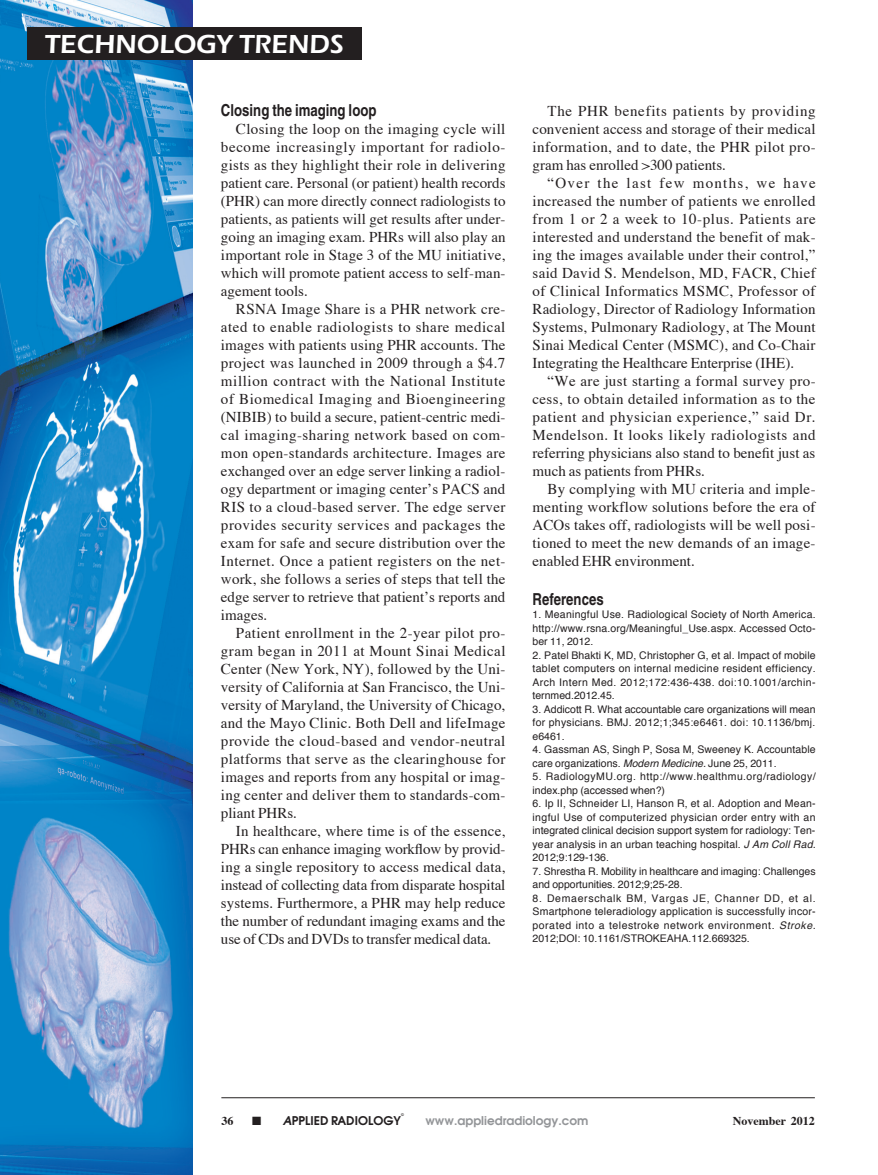
<style>
.page{position:relative;width:878px;height:1175px;background:#fff}
.page>*{position:absolute;margin:0;border:0;box-sizing:border-box;transform-origin:0 0}
.t1{font:600 27px "Itc Eras";color:#fff}
.Article_subhead{font:700 16.5px "Helvetica";color:#231f20;scale:.8 1}
.Article_body_copy{font:15px/18px "Times";color:#231f20;text-align:justify}
.t2{font:600 12px "Avant Garde";color:#939598}
.t3{font:600 12px "Avant Garde";color:#231f20}
.t4{font:700 12px "Times";color:#231f20}
.Article_References{font:10.5px/13.5px "Helvetica";letter-spacing:.01em;color:#231f20;text-align:justify}
.Article_References-2{font:10.5px/13.5px "Helvetica";letter-spacing:.04em;color:#231f20}
.t5{font:600 3.75px "Avant Garde";color:#231f20}
.s1{font-style:italic}
</style>
<div class="page">
<hr style="left:221px;top:1097px;width:593px;height:1px;background:#231f20">
<img style="left:0;top:0;width:193px;height:1174px">
<div style="left:27px;top:27px;width:334px;height:33px;background:#231f20"></div>
<h1 class="t1" style="left:45px;top:29px;width:300px">TECHNOLOGY TRENDS</h1>
<p class="Article_subhead" style="left:221px;top:100px;width:196px">Closing the imaging loop</p>
<p class="Article_body_copy" style="left:221px;top:118px;width:286px;text-indent:15px">Closing the loop on the imaging cycle will become increasingly important for radiolo&shy;gists as they highlight their role in delivering patient care. Personal (or patient) health records (PHR) can more directly connect radiologists to patients, as patients will get results after under&shy;going an imaging exam. PHRs will also play an important role in Stage 3 of the MU initiative, which will promote patient access to self-man&shy;agement tools.</p>
<p class="Article_body_copy" style="left:221px;top:298px;width:286px;text-indent:15px">RSNA Image Share is a PHR network cre&shy;ated to enable radiologists to share medical images with patients using PHR accounts. The project was launched in 2009 through a $4.7 million contract with the National Institute of Biomedical Imaging and Bioengineering (NIBIB) to build a secure, patient-centric medi&shy;cal imaging-sharing network based on com&shy;mon open-standards architecture. Images are exchanged over an edge server linking a radiol&shy;ogy department or imaging center’s PACS and RIS to a cloud-based server. The edge server provides security services and packages the exam for safe and secure distribution over the Internet. Once a patient registers on the net&shy;work, she follows a series of steps that tell the edge server to retrieve that patient’s reports and images.</p>
<p class="Article_body_copy" style="left:221px;top:622px;width:286px;text-indent:15px">Patient enrollment in the 2-year pilot pro&shy;gram began in 2011 at Mount Sinai Medical Center (New York, NY), followed by the Uni&shy;versity of California at San Francisco, the Uni&shy;versity of Maryland, the University of Chicago, and the Mayo Clinic. Both Dell and lifeImage provide the cloud-based and vendor-neutral platforms that serve as the clearinghouse for images and reports from any hospital or imag&shy;ing center and deliver them to standards-com&shy;pliant PHRs.</p>
<p class="Article_body_copy" style="left:221px;top:820px;width:286px;text-indent:15px">In healthcare, where time is of the essence, PHRs can enhance imaging workflow by provid&shy;ing a single repository to access medical data, instead of collecting data from disparate hospital systems. Furthermore, a PHR may help reduce the number of redundant imaging exams and the use of CDs and DVDs to transfer medical data.</p>
<p class="Article_body_copy" style="left:532px;top:100px;width:285px;text-indent:15px">The PHR benefits patients by providing convenient access and storage of their medical information, and to date, the PHR pilot pro&shy;gram has enrolled &gt;300 patients.</p>
<p class="Article_body_copy" style="left:532px;top:172px;width:285px;text-indent:15px">“Over the last few months, we have increased the number of patients we enrolled from 1 or 2 a week to 10-plus. Patients are interested and understand the benefit of mak&shy;ing the images available under their control,” said David S. Mendelson, MD, FACR, Chief of Clinical Informatics MSMC, Professor of Radiology, Director of Radiology Information Systems, Pulmonary Radiology, at The Mount Sinai Medical Center (MSMC), and Co-Chair Integrating the Healthcare Enterprise (IHE).</p>
<p class="Article_body_copy" style="left:532px;top:370px;width:284px;text-indent:15px">“We are just starting a formal survey pro&shy;cess, to obtain detailed information as to the patient and physician experience,” said Dr.<br>Mendelson. It looks likely radiologists and referring physicians also stand to benefit just as much as patients from PHRs.</p>
<p class="Article_body_copy" style="left:532px;top:478px;width:284px;text-indent:15px">By complying with MU criteria and imple&shy;menting workflow solutions before the era of ACOs takes off, radiologists will be well posi&shy;tioned to meet the new demands of an image&shy;enabled EHR environment.</p>
<p class="Article_subhead" style="left:532px;top:589px;width:90px">References</p>
<p class="Article_References" style="left:532px;top:608px;width:285px">1. Meaningful Use. Radiological Society of North America. http://www.rsna.org/Meaningful_Use.aspx. Accessed Octo&shy;ber 11, 2012.</p>
<p class="Article_References" style="left:532px;top:649px;width:285px">2. Patel Bhakti K, MD, Christopher G, et al. Impact of mobile tablet computers on internal medicine resident efficiency.<br>Arch Intern Med. 2012;172:436-438. doi:10.1001/archin&shy;ternmed.2012.45.</p>
<p class="Article_References" style="left:532px;top:703px;width:284px">3. Addicott R. What accountable care organizations will mean for physicians. BMJ. 2012;1;345:e6461. doi: 10.1136/bmj. e6461.</p>
<p class="Article_References" style="left:532px;top:743px;width:285px">4. Gassman AS, Singh P, Sosa M, Sweeney K. Accountable care organizations. <span class="s1">Modern Medicine.</span> June 25, 2011.</p>
<p class="Article_References-2" style="left:532px;top:770px;width:285px">5. RadiologyMU.org. http://www.healthmu.org/radiology/ index.php (accessed when?)</p>
<p class="Article_References" style="left:532px;top:797px;width:284px">6. Ip II, Schneider LI, Hanson R, et al. Adoption and Mean&shy;ingful Use of computerized physician order entry with an integrated clinical decision support system for radiology: Ten&shy;year analysis in an urban teaching hospital. <span class="s1">J Am Coll Rad.<br></span>2012;9:129-136.</p>
<p class="Article_References" style="left:532px;top:865px;width:284px">7. Shrestha R. Mobility in healthcare and imaging: Challenges and opportunities. 2012;9;25-28.</p>
<p class="Article_References" style="left:532px;top:892px;width:284px">8. Demaerschalk BM, Vargas JE, Channer DD, et al.<br>Smartphone teleradiology application is successfully incor&shy;porated into a telestroke network environment. <span class="s1">Stroke.<br></span>2012;DOI: 10.1161/STROKEAHA.112.669325.</p>
<p class="t5" style="left:401px;top:1112px;width:4px">©</p>
<p class="t4" style="left:221px;top:1109px;width:13px">36</p>
<p class="t3" style="left:252px;top:1112px;width:150px">■ <span class="s1">A</span>PPLIED RADIOLOGY</p>
<p class="t2" style="left:425px;top:1112px;width:164px">www.appliedradiology.com</p>
<p class="t4" style="left:732px;top:1109px;width:84px">November 2012</p>
</div>
